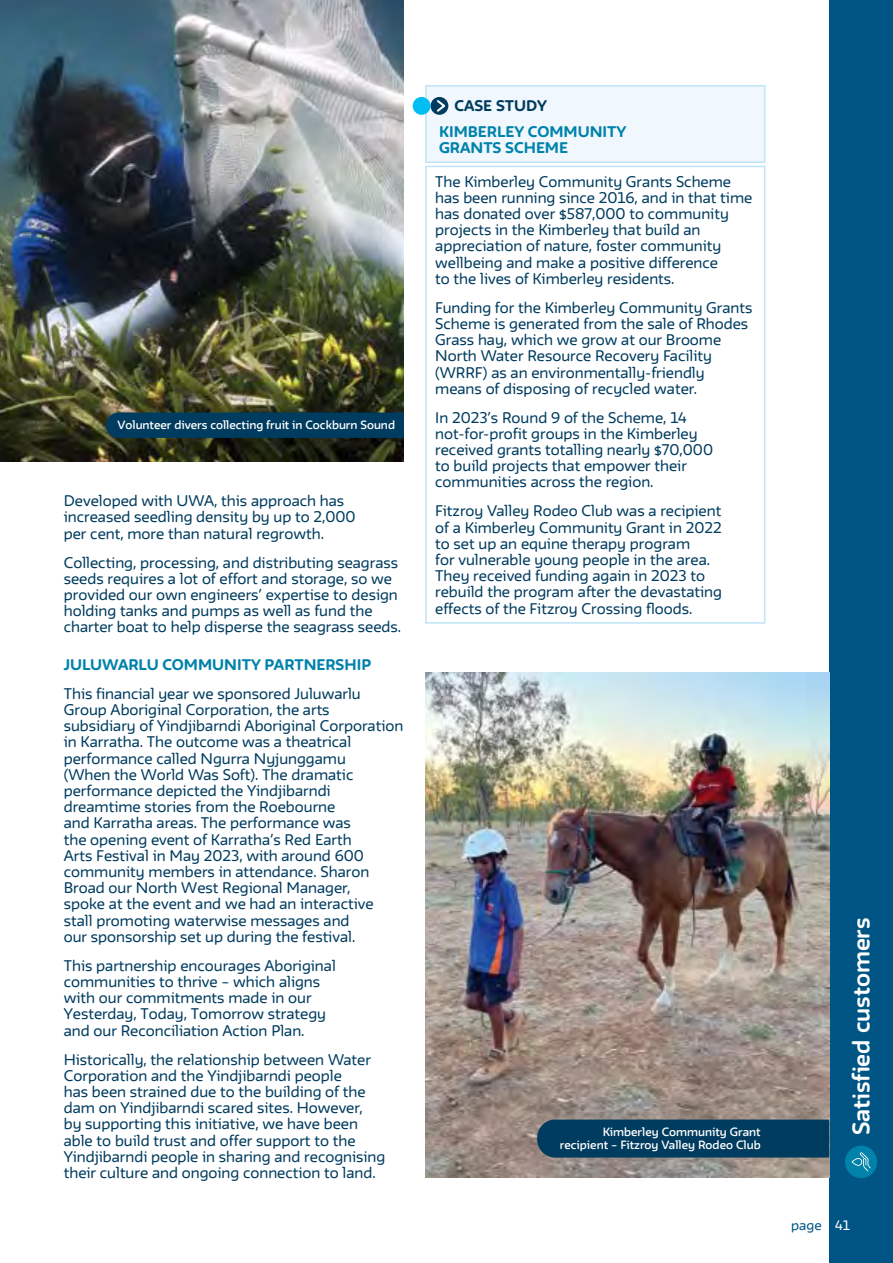
<style>
.page{position:relative;width:893px;height:1263px;background:#fff}
.page>*{position:absolute;margin:0;border:0;box-sizing:border-box;transform-origin:0 0}
.t1{font:700 21px "FWT Irma Round";color:#fff}
.Body_copy{font:13.5px/16.2px "FWT Irma Round";color:#003c5f}
.t2{font:800 13.5px/16.2px "FWT Irma Round";color:#0082ab}
.t3{font:800 13.5px "FWT Irma Round";color:#003c5f}
.t4{font:12px "FWT Irma Round";color:#005584}
.t5{font:600 10.5px/12.6px "FWT Irma Round";color:#fff;text-align:right}
.s1{color:#fff}
</style>
<div class="page">
<div style="left:829px;top:0;width:64px;height:1263px;background:#005584"></div>
<div style="left:845px;top:1146px;width:32px;height:32px;background:#0082ab;border-radius:50%"></div>
<svg style="left:851px;top:1152px;width:20px;height:19px"></svg>
<img style="left:42px;top:0;width:362px;height:461px">
<div style="left:106px;top:412px;width:298px;height:26px;background:#003c5f"></div>
<img style="left:425px;top:673px;width:404px;height:505px">
<div style="left:537px;top:1119px;width:292px;height:38px;background:#003c5f"></div>
<div style="left:413px;top:97px;width:18px;height:18px;background:#00bef1;border-radius:50%"></div>
<svg style="left:424px;top:85px;width:342px;height:78px"></svg>
<svg style="left:425px;top:165px;width:341px;height:459px"></svg>
<img style="left:1px;top:0;width:41px;height:462px">
<hr style="left:0;top:0;width:1px;height:1263px;background:#000">
<p class="t5" style="left:118px;top:418px;width:279px">Volunteer divers collecting fruit in Cockburn Sound</p>
<p class="Body_copy" style="left:64px;top:492px;width:293px">Developed with UWA, this approach has increased seedling density by up to 2,000 per cent, more than natural regrowth.</p>
<p class="Body_copy" style="left:64px;top:553px;width:339px">Collecting, processing, and distributing seagrass seeds requires a lot of effort and storage, so we provided our own engineers’ expertise to design holding tanks and pumps as well as fund the charter boat to help disperse the seagrass seeds.</p>
<p class="t2" style="left:64px;top:655px;width:309px">JULUWARLU COMMUNITY PARTNERSHIP</p>
<p class="Body_copy" style="left:64px;top:684px;width:341px">This financial year we sponsored Juluwarlu Group Aboriginal Corporation, the arts subsidiary of Yindjibarndi Aboriginal Corporation in Karratha. The outcome was a theatrical performance called Ngurra Nyjunggamu<br>(When the World Was Soft). The dramatic performance depicted the Yindjibarndi dreamtime stories from the Roebourne<br>and Karratha areas. The performance was<br>the opening event of Karratha’s Red Earth<br>Arts Festival in May 2023, with around 600 community members in attendance. Sharon Broad our North West Regional Manager,<br>spoke at the event and we had an interactive stall promoting waterwise messages and<br>our sponsorship set up during the festival.</p>
<p class="Body_copy" style="left:64px;top:956px;width:274px">This partnership encourages Aboriginal communities to thrive – which aligns with our commitments made in our Yesterday, Today, Tomorrow strategy and our Reconciliation Action Plan.</p>
<p class="Body_copy" style="left:64px;top:1050px;width:323px">Historically, the relationship between Water Corporation and the Yindjibarndi people<br>has been strained due to the building of the dam on Yindjibarndi scared sites. However,<br>by supporting this initiative, we have been able to build trust and offer support to the Yindjibarndi people in sharing and recognising their culture and ongoing connection to land.</p>
<h5 class="t3" style="left:454px;top:94px;width:94px">CASE STUDY</h5>
<h5 class="t2" style="left:439px;top:123px;width:189px">KIMBERLEY COMMUNITY<br>GRANTS SCHEME</h5>
<p class="Body_copy" style="left:435px;top:172px;width:319px">The Kimberley Community Grants Scheme has been running since 2016, and in that time has donated over $587,000 to community projects in the Kimberley that build an appreciation of nature, foster community wellbeing and make a positive difference<br>to the lives of Kimberley residents.</p>
<p class="Body_copy" style="left:435px;top:298px;width:319px">Funding for the Kimberley Community Grants Scheme is generated from the sale of Rhodes Grass hay, which we grow at our Broome North Water Resource Recovery Facility (WRRF) as an environmentally-friendly means of disposing of recycled water.</p>
<p class="Body_copy" style="left:435px;top:408px;width:279px">In 2023’s Round 9 of the Scheme, 14 not-for-profit groups in the Kimberley received grants totalling nearly $70,000 to build projects that empower their communities across the region.</p>
<p class="Body_copy" style="left:435px;top:502px;width:288px">Fitzroy Valley Rodeo Club was a recipient of a Kimberley Community Grant in 2022 to set up an equine therapy program<br>for vulnerable young people in the area.<br>They received funding again in 2023 to rebuild the program after the devastating effects of the Fitzroy Crossing floods.</p>
<p class="t5" style="left:560px;top:1125px;width:202px">Kimberley Community Grant recipient – Fitzroy Valley Rodeo Club</p>
<h1 class="t1" style="left:844px;top:1135px;width:219px;rotate:-90deg">Satisfied customers</h1>
<p class="t4" style="left:791px;top:1215px;width:60px">page <span class="s1">41</span></p>
</div>
